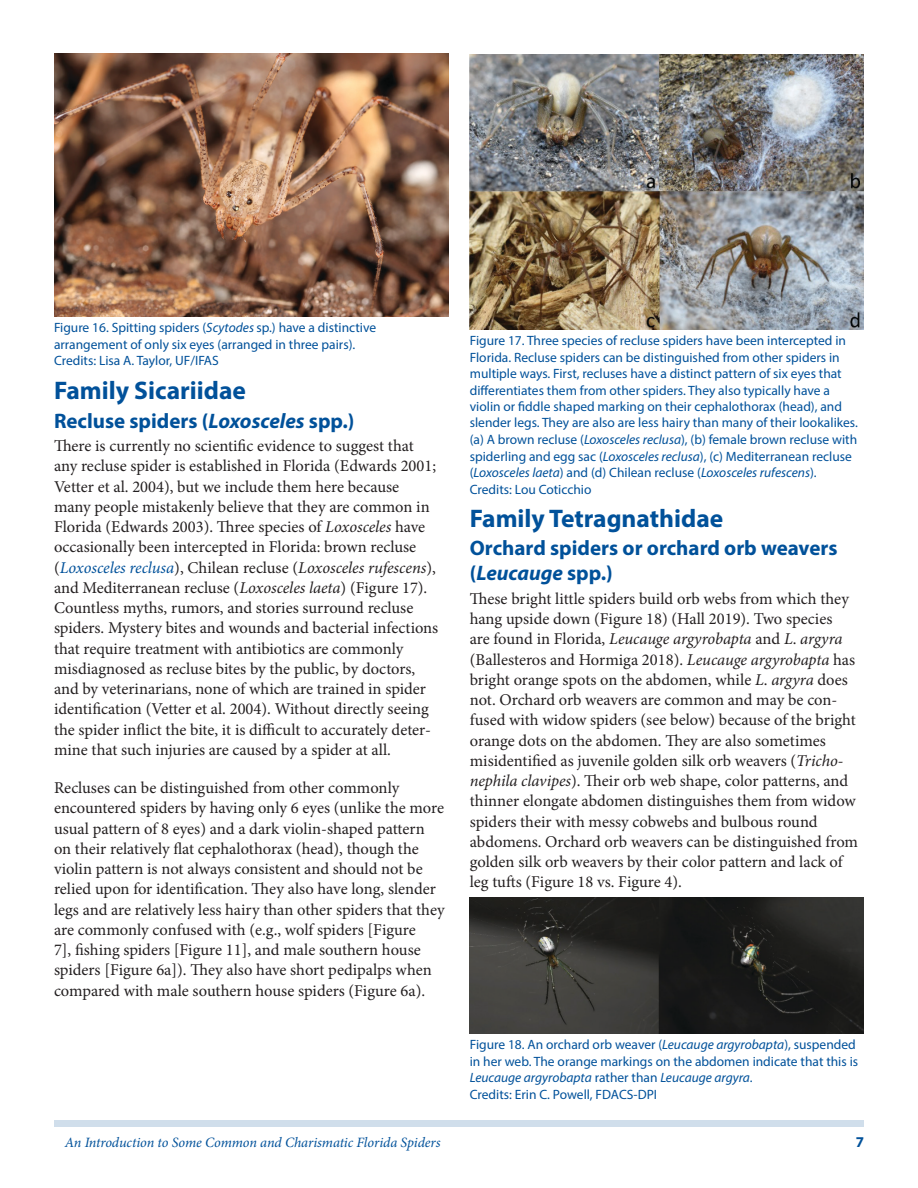
<style>
.page{position:relative;width:918px;height:1188px;background:#fff}
.page>*{position:absolute;margin:0;border:0;box-sizing:border-box;transform-origin:0 0}
.SectionHeading0{font:700 25.5px "Myriad Pro";color:#01519a}
.SectionHeading1{font:700 21px/25.2px "Myriad Pro";color:#01519a}
.Paragraph{font:16.5px/20.2px "Minion Pro";color:#231f20}
.t1{font:700 15px "Myriad Pro";color:#01519a}
.RunningTitleItalics{font:italic 14.25px "Minion Pro";letter-spacing:-.005em;color:#01519a}
.t2{font:13.5px/16.5px "Myriad Pro";color:#01519a}
.s1{font-style:italic}
.s2{font-style:italic;color:#01519a}
</style>
<div class="page">
<div style="left:54px;top:1120px;width:810px;height:7px;background:#d0deeb"></div>
<img style="left:54px;top:54px;width:394px;height:263px">
<img style="left:470px;top:54px;width:394px;height:275px">
<img style="left:470px;top:897px;width:394px;height:137px">
<p class="t2" style="left:54px;top:319px;width:324px">Figure 16. Spitting spiders (<span class="s1">Scytodes</span> sp.) have a distinctive arrangement of only six eyes (arranged in three pairs).<br>Credits: Lisa A. Taylor, UF/IFAS</p>
<p class="SectionHeading0" style="left:54px;top:374px;width:193px">Family Sicariidae</p>
<p class="SectionHeading1" style="left:54px;top:407px;width:302px">Recluse spiders (<span class="s1">Loxosceles</span> spp.)</p>
<p class="Paragraph" style="left:54px;top:436px;width:386px">There is currently no scientific evidence to suggest that any recluse spider is established in Florida (Edwards 2001; Vetter et al. 2004), but we include them here because many people mistakenly believe that they are common in Florida (Edwards 2003). Three species of <span class="s1">Loxosceles</span> have occasionally been intercepted in Florida: brown recluse (<span class="s2">Loxosceles reclusa</span>), Chilean recluse (<span class="s1">Loxosceles rufescens</span>), and Mediterranean recluse (<span class="s1">Loxosceles laeta</span>) (Figure 17).<br>Countless myths, rumors, and stories surround recluse spiders. Mystery bites and wounds and bacterial infections that require treatment with antibiotics are commonly misdiagnosed as recluse bites by the public, by doctors, and by veterinarians, none of which are trained in spider identification (Vetter et al. 2004). Without directly seeing the spider inflict the bite, it is difficult to accurately deter&shy;mine that such injuries are caused by a spider at all.</p>
<p class="Paragraph" style="left:54px;top:778px;width:392px">Recluses can be distinguished from other commonly encountered spiders by having only 6 eyes (unlike the more usual pattern of 8 eyes) and a dark violin-shaped pattern on their relatively flat cephalothorax (head), though the violin pattern is not always consistent and should not be relied upon for identification. They also have long, slender legs and are relatively less hairy than other spiders that they are commonly confused with (e.g., wolf spiders [Figure<br>7], fishing spiders [Figure 11], and male southern house spiders [Figure 6a]). They also have short pedipalps when compared with male southern house spiders (Figure 6a).</p>
<p class="t2" style="left:470px;top:332px;width:390px">Figure 17. Three species of recluse spiders have been intercepted in Florida. Recluse spiders can be distinguished from other spiders in multiple ways. First, recluses have a distinct pattern of six eyes that differentiates them from other spiders. They also typically have a violin or fiddle shaped marking on their cephalothorax (head), and slender legs. They are also are less hairy than many of their lookalikes. (a) A brown recluse (<span class="s1">Loxosceles reclusa</span>), (b) female brown recluse with spiderling and egg sac (<span class="s1">Loxosceles reclusa</span>), (c) Mediterranean recluse (<span class="s1">Loxosceles laeta</span>) and (d) Chilean recluse (<span class="s1">Loxosceles rufescens</span>).<br>Credits: Lou Coticchio</p>
<p class="SectionHeading0" style="left:470px;top:502px;width:255px">Family Tetragnathidae</p>
<p class="SectionHeading1" style="left:470px;top:535px;width:369px">Orchard spiders or orchard orb weavers (<span class="s1">Leucauge</span> spp.)</p>
<p class="Paragraph" style="left:470px;top:589px;width:390px">These bright little spiders build orb webs from which they hang upside down (Figure 18) (Hall 2019). Two species<br>are found in Florida, <span class="s1">Leucauge argyrobapta</span> and <span class="s1">L</span>. <span class="s1">argyra </span>(Ballesteros and Hormiga 2018). <span class="s1">Leucauge argyrobapta</span> has bright orange spots on the abdomen, while <span class="s1">L</span>. <span class="s1">argyra</span> does not. Orchard orb weavers are common and may be con&shy;fused with widow spiders (see below) because of the bright orange dots on the abdomen. They are also sometimes misidentified as juvenile golden silk orb weavers (<span class="s1">Tricho&shy;nephila clavipes</span>). Their orb web shape, color patterns, and thinner elongate abdomen distinguishes them from widow spiders their with messy cobwebs and bulbous round abdomens. Orchard orb weavers can be distinguished from golden silk orb weavers by their color pattern and lack of leg tufts (Figure 18 vs. Figure 4).</p>
<p class="t2" style="left:470px;top:1036px;width:390px">Figure 18. An orchard orb weaver (<span class="s1">Leucauge argyrobapta</span>), suspended in her web. The orange markings on the abdomen indicate that this is <span class="s1">Leucauge argyrobapta</span> rather than <span class="s1">Leucauge argyra</span>.<br>Credits: Erin C. Powell, FDACS-DPI</p>
<p class="RunningTitleItalics" style="left:65px;top:1133px;width:377px">An Introduction to Some Common and Charismatic Florida Spiders</p>
<p class="t1" style="left:856px;top:1133px;width:10px">7</p>
</div>
